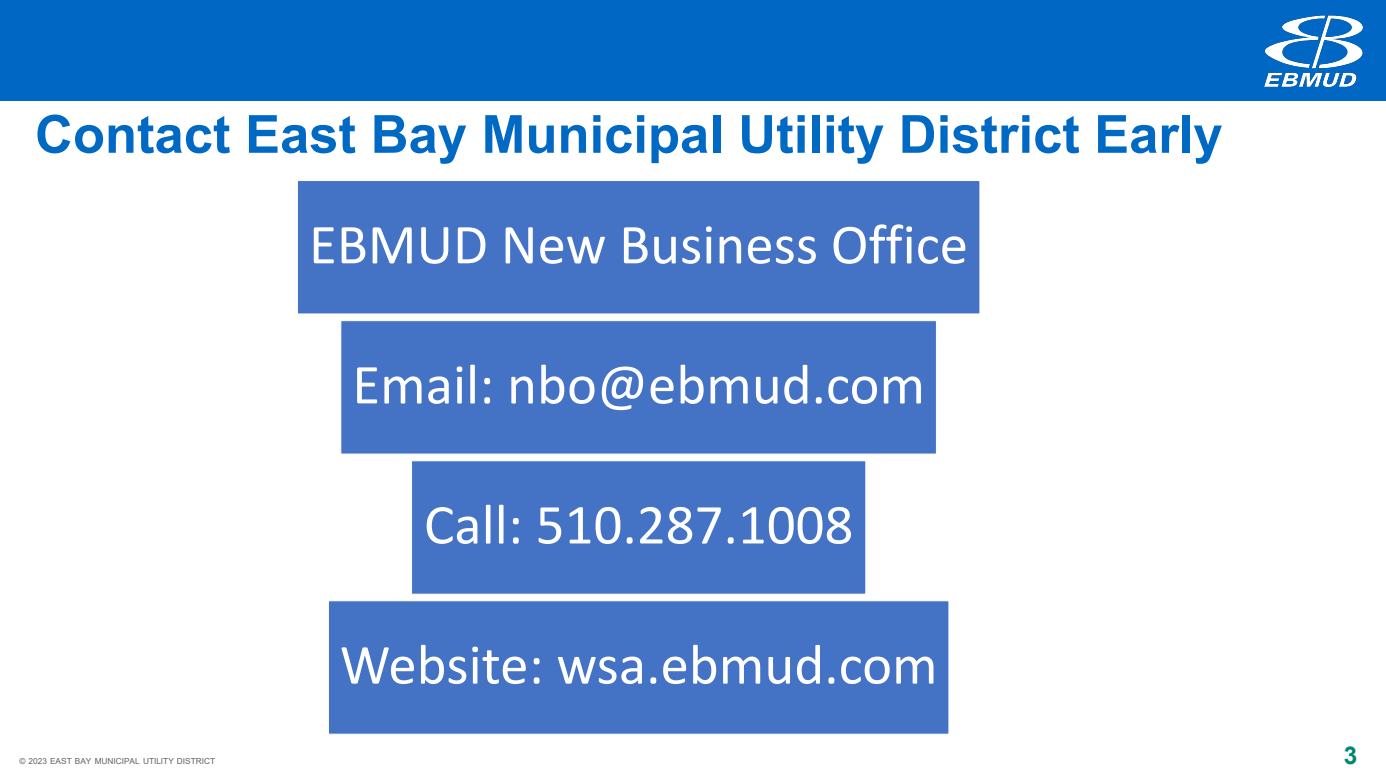
<style>
.page{position:relative;width:1386px;height:780px;background:#fff}
.page>*{position:absolute;margin:0;border:0;box-sizing:border-box;transform-origin:0 0}
.t1{font:56.88px "Calibri";color:#fff}
.t2{font:700 52.5px "Arial";color:#0069c4}
.t3{font:700 24.5px "Arial";color:#008770}
.t4{font:8.31px "Arial";color:#636363}
</style>
<div class="page">
<div style="left:0;top:0;width:1385px;height:101px;background:#0068c4"></div>
<img style="left:1264px;top:15px;width:99px;height:73px">
<div style="left:297px;top:180px;width:683px;height:134px;background:#4472c4;border:1px solid #fff"></div>
<div style="left:340px;top:320px;width:596px;height:134px;background:#4472c4;border:1px solid #fff"></div>
<div style="left:411px;top:460px;width:455px;height:134px;background:#4472c4;border:1px solid #fff"></div>
<div style="left:328px;top:600px;width:621px;height:134px;background:#4472c4;border:1px solid #fff"></div>
<p class="t2" style="left:35px;top:97px;width:1189px">Contact East Bay Municipal Utility District Early</p>
<p class="t1" style="left:309px;top:205px;width:660px">EBMUD New Business Office</p>
<p class="t1" style="left:352px;top:345px;width:574px">Email: nbo@ebmud.com</p>
<p class="t1" style="left:424px;top:485px;width:431px">Call: 510.287.1008</p>
<p class="t4" style="left:19px;top:755px;width:197px">© 2023 EAST BAY MUNICIPAL UTILITY DISTRICT</p>
<p class="t1" style="left:340px;top:624px;width:599px">Website: wsa.ebmud.com</p>
<p class="t3" style="left:1343px;top:738px;width:15px">3</p>
</div>
